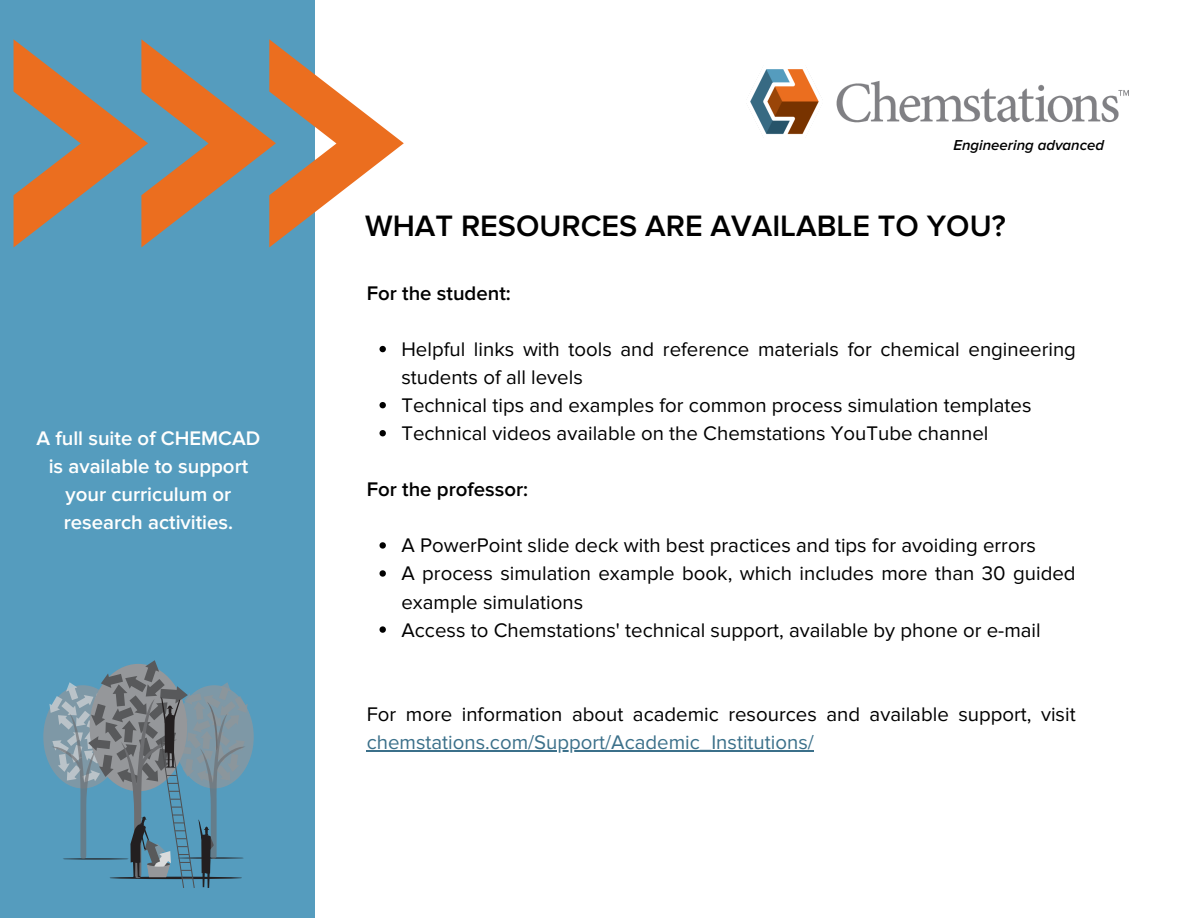
<style>
.page{position:relative;width:1188px;height:918px;background:#fff}
.page>*{position:absolute;margin:0;border:0;box-sizing:border-box;transform-origin:0 0}
.t1{font:600 30.6px "Proxima Nova";color:#000}
.t2{font:20.4px/28px "Proxima Nova";color:#000}
.t3{font:600 20.4px/28px "Proxima Nova";color:#fffffe;text-align:center}
.t4{font:20.4px "Proxima Nova";color:#3b708a}
.t5{font:600 20.4px "Proxima Nova";color:#000}
.t6{font:italic 600 15px "Proxima Nova";color:#000}
</style>
<div class="page">
<div style="left:0;top:0;width:315px;height:918px;background:#559cbe"></div>
<div style="left:43px;top:685px;width:79px;height:103px;background:#95979a;border-radius:50%;opacity:.66"></div>
<div style="left:175px;top:685px;width:79px;height:103px;background:#95979a;border-radius:50%;opacity:.66"></div>
<svg style="left:49px;top:660px;width:199px;height:228px"></svg>
<img style="left:748px;top:69px;width:380px;height:66px">
<svg style="left:380px;top:346px;width:6px;height:6px"></svg>
<svg style="left:380px;top:402px;width:6px;height:6px"></svg>
<svg style="left:380px;top:430px;width:6px;height:6px"></svg>
<svg style="left:380px;top:542px;width:6px;height:7px"></svg>
<svg style="left:380px;top:570px;width:6px;height:7px"></svg>
<svg style="left:380px;top:626px;width:6px;height:7px"></svg>
<hr style="left:367px;top:750px;width:447px;height:1px;background:#3b708a">
<svg style="left:14px;top:39px;width:390px;height:208px"></svg>
<p class="t3" style="left:37px;top:424px;width:225px">A full suite of CHEMCAD is available to support your curriculum or research activities.</p>
<p class="t6" style="left:953px;top:137px;width:152px">Engineering advanced</p>
<h1 class="t1" style="left:365px;top:208px;width:642px">WHAT RESOURCES ARE AVAILABLE TO YOU?</h1>
<p class="t5" style="left:367px;top:281px;width:146px">For the student:</p>
<p class="t2" style="left:401px;top:336px;width:676px">Helpful links with tools and reference materials for chemical engineering students of all levels<br>Technical tips and examples for common process simulation templates Technical videos available on the Chemstations YouTube channel</p>
<p class="t5" style="left:367px;top:478px;width:163px">For the professor:</p>
<p class="t2" style="left:401px;top:532px;width:676px">A PowerPoint slide deck with best practices and tips for avoiding errors<br>A process simulation example book, which includes more than 30 guided example simulations<br>Access to Chemstations' technical support, available by phone or e-mail</p>
<p class="t2" style="left:367px;top:700px;width:710px">For more information about academic resources and available support, visit</p>
<p class="t4" style="left:367px;top:730px;width:449px">chemstations.com/Support/Academic_Institutions/</p>
</div>
